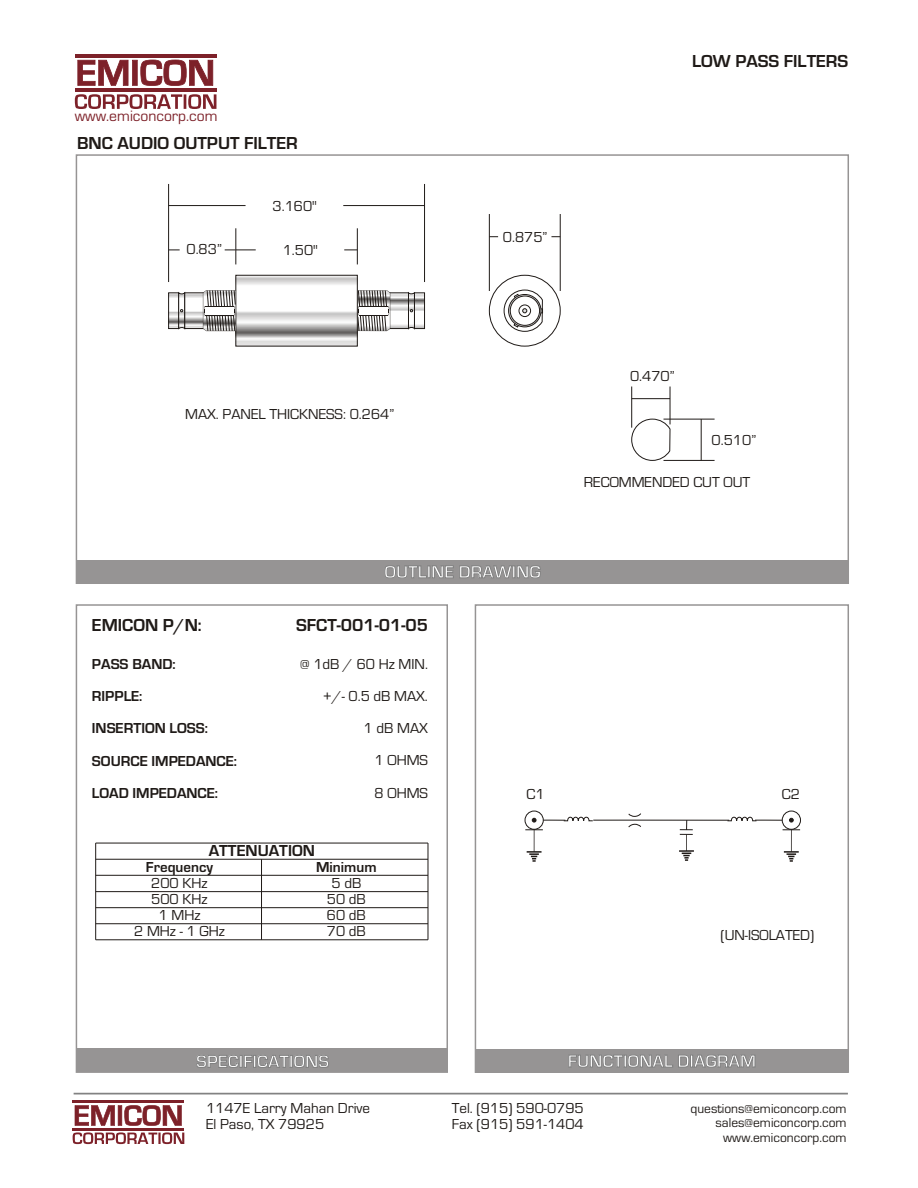
<style>
.page{position:relative;width:918px;height:1188px;background:#fff}
.page>*{position:absolute;margin:0;border:0;box-sizing:border-box;transform-origin:0 0}
.t1{font:700 18px "Eurostile";color:#1f1a17}
.t2{font:700 18px "Eurostile";color:#fff}
.t3{font:700 16.5px "Eurostile";color:#1f1a17}
.t4{font:15.6px "Eurostile";color:#7d2129}
.t5{font:15px/16.2px "Eurostile";color:#1f1a17}
.t6{font:700 15px/32.4px "Eurostile";color:#1f1a17}
.t7{font:13.5px/14.5px "Eurostile";color:#1f1a17;text-align:right}
</style>
<div class="page">
<svg style="left:75px;top:94px;width:141px;height:15px"></svg>
<svg style="left:77px;top:60px;width:136px;height:26px"></svg>
<hr style="left:75px;top:54px;width:141px;height:3px;background:#7d2129">
<hr style="left:75px;top:88px;width:141px;height:4px;background:#7d2129">
<div style="left:76px;top:560px;width:772px;height:23px;background:#969494"></div>
<div style="left:76px;top:154px;width:773px;height:430px;border:2px solid #969494"></div>
<div style="left:475px;top:604px;width:374px;height:469px;border:2px solid #969494"></div>
<div style="left:76px;top:604px;width:372px;height:469px;border:2px solid #969494"></div>
<div style="left:475px;top:1049px;width:373px;height:23px;background:#969494"></div>
<div style="left:77px;top:1049px;width:371px;height:23px;background:#969494"></div>
<svg style="left:73px;top:1132px;width:111px;height:12px"></svg>
<svg style="left:75px;top:1105px;width:107px;height:21px"></svg>
<hr style="left:73px;top:1101px;width:111px;height:2px;background:#7d2129">
<hr style="left:73px;top:1128px;width:111px;height:2px;background:#7d2129">
<hr style="left:74px;top:1093px;width:774px;height:1px;background:#828282">
<hr style="left:96px;top:859px;width:332px;height:1px;background:#1f1a17">
<hr style="left:96px;top:875px;width:332px;height:1px;background:#1f1a17">
<hr style="left:96px;top:891px;width:332px;height:1px;background:#1f1a17">
<hr style="left:96px;top:907px;width:332px;height:1px;background:#1f1a17">
<hr style="left:96px;top:923px;width:332px;height:1px;background:#1f1a17">
<hr style="left:96px;top:940px;width:332px;height:1px;background:#1f1a17">
<hr style="left:95px;top:843px;width:1px;height:97px;background:#1f1a17">
<hr style="left:261px;top:859px;width:1px;height:81px;background:#1f1a17">
<hr style="left:428px;top:843px;width:1px;height:97px;background:#1f1a17">
<hr style="left:96px;top:843px;width:332px;height:1px;background:#1f1a17">
<div style="left:489px;top:275px;width:71px;height:71px;border:1px solid #1f1a17;border-radius:50%"></div>
<svg style="left:416px;top:295px;width:7px;height:32px"></svg>
<div style="left:414px;top:293px;width:11px;height:36px;border:1px solid #1f1a17"></div>
<svg style="left:391px;top:295px;width:16px;height:32px"></svg>
<div style="left:386px;top:293px;width:23px;height:36px;border:1px solid #1f1a17"></div>
<hr style="left:357px;top:331px;width:30px;height:1px;background:#1f1a17">
<svg style="left:408px;top:292px;width:7px;height:38px"></svg>
<svg style="left:358px;top:290px;width:33px;height:41px"></svg>
<svg style="left:238px;top:277px;width:118px;height:67px"></svg>
<div style="left:236px;top:275px;width:122px;height:71px;border:1px solid #1f1a17"></div>
<svg style="left:344px;top:250px;width:13px;height:1px"></svg>
<hr style="left:357px;top:228px;width:1px;height:36px;background:#1f1a17">
<hr style="left:236px;top:228px;width:1px;height:36px;background:#1f1a17">
<svg style="left:225px;top:250px;width:31px;height:1px"></svg>
<hr style="left:489px;top:214px;width:1px;height:77px;background:#1f1a17">
<hr style="left:560px;top:214px;width:1px;height:77px;background:#1f1a17">
<svg style="left:631px;top:419px;width:39px;height:42px"></svg>
<hr style="left:631px;top:387px;width:1px;height:41px;background:#1f1a17">
<hr style="left:670px;top:387px;width:1px;height:37px;background:#1f1a17">
<hr style="left:632px;top:398px;width:38px;height:1px;background:#1f1a17">
<hr style="left:664px;top:419px;width:51px;height:1px;background:#1f1a17">
<hr style="left:664px;top:460px;width:51px;height:1px;background:#1f1a17">
<hr style="left:701px;top:419px;width:1px;height:41px;background:#1f1a17">
<svg style="left:504px;top:290px;width:39px;height:42px"></svg>
<svg style="left:170px;top:295px;width:7px;height:32px"></svg>
<div style="left:168px;top:293px;width:11px;height:36px;border:1px solid #1f1a17"></div>
<svg style="left:186px;top:295px;width:17px;height:32px"></svg>
<div style="left:184px;top:293px;width:23px;height:36px;border:1px solid #1f1a17"></div>
<svg style="left:178px;top:292px;width:7px;height:37px"></svg>
<svg style="left:203px;top:290px;width:34px;height:42px"></svg>
<hr style="left:168px;top:184px;width:1px;height:98px;background:#1f1a17">
<hr style="left:424px;top:184px;width:1px;height:98px;background:#1f1a17">
<hr style="left:169px;top:205px;width:77px;height:1px;background:#1f1a17">
<hr style="left:343px;top:205px;width:82px;height:1px;background:#1f1a17">
<div style="left:525px;top:811px;width:19px;height:19px;border:1px solid #1f1a17;border-radius:50%"></div>
<div style="left:782px;top:811px;width:19px;height:19px;border:1px solid #1f1a17;border-radius:50%"></div>
<svg style="left:525px;top:813px;width:275px;height:49px"></svg>
<p class="t4" style="left:75px;top:110px;width:144px">www.emiconcorp.com</p>
<p class="t1" style="left:77px;top:137px;width:222px">BNC AUDIO OUTPUT FILTER</p>
<p class="t5" style="left:273px;top:199px;width:46px">3.160"</p>
<p class="t5" style="left:186px;top:242px;width:37px">0.83”</p>
<p class="t5" style="left:283px;top:243px;width:37px">1.50"</p>
<p class="t5" style="left:503px;top:230px;width:46px">0.875”</p>
<p class="t1" style="left:692px;top:55px;width:158px">LOW PASS FILTERS</p>
<p class="t5" style="left:185px;top:408px;width:210px">MAX. PANEL THICKNESS: 0.264”</p>
<p class="t2" style="left:384px;top:566px;width:158px">OUTLINE DRAWING</p>
<p class="t5" style="left:630px;top:370px;width:46px">0.470”</p>
<p class="t5" style="left:712px;top:433px;width:46px">0.510”</p>
<p class="t5" style="left:584px;top:475px;width:168px">RECOMMENDED CUT OUT</p>
<p class="t1" style="left:92px;top:619px;width:111px">EMICON P/N:</p>
<p class="t1" style="left:296px;top:619px;width:133px">SFCT-001-01-05</p>
<p class="t6" style="left:92px;top:649px;width:147px">PASS BAND:<br>RIPPLE:<br>INSERTION LOSS:<br>SOURCE IMPEDANCE:<br>LOAD IMPEDANCE:</p>
<p class="t5" style="left:300px;top:649px;width:129px;line-height:32.2px;text-align:right">@ 1dB / 60 Hz MIN. +/- 0.5 dB MAX.<br>1 dB MAX<br>1 OHMS<br>8 OHMS</p>
<p class="t3" style="left:209px;top:845px;width:108px">ATTENUATION</p>
<p class="t6" style="left:146px;top:852px;width:69px">Frequency</p>
<p class="t5" style="left:134px;top:876px;width:92px;text-align:center">200 KHz<br>500 KHz<br>1 MHz<br>2 MHz - 1 GHz</p>
<p class="t6" style="left:316px;top:852px;width:62px">Minimum</p>
<p class="t5" style="left:327px;top:876px;width:41px;text-align:center">5 dB<br>50 dB<br>60 dB<br>70 dB</p>
<p class="t5" style="left:527px;top:788px;width:20px">C1</p>
<p class="t5" style="left:782px;top:788px;width:20px">C2</p>
<p class="t5" style="left:721px;top:928px;width:95px">(UN-ISOLATED)</p>
<p class="t2" style="left:196px;top:1055px;width:135px">SPECIFICATIONS</p>
<p class="t2" style="left:568px;top:1055px;width:190px">FUNCTIONAL DIAGRAM</p>
<p class="t5" style="left:206px;top:1101px;width:166px">1147E Larry Mahan Drive<br>El Paso, TX 79925</p>
<p class="t5" style="left:452px;top:1101px;width:133px">Tel. (915) 590-0795<br>Fax (915) 591-1404</p>
<p class="t7" style="left:691px;top:1102px;width:158px">questions@emiconcorp.com sales@emiconcorp.com www.emiconcorp.com</p>
</div>
